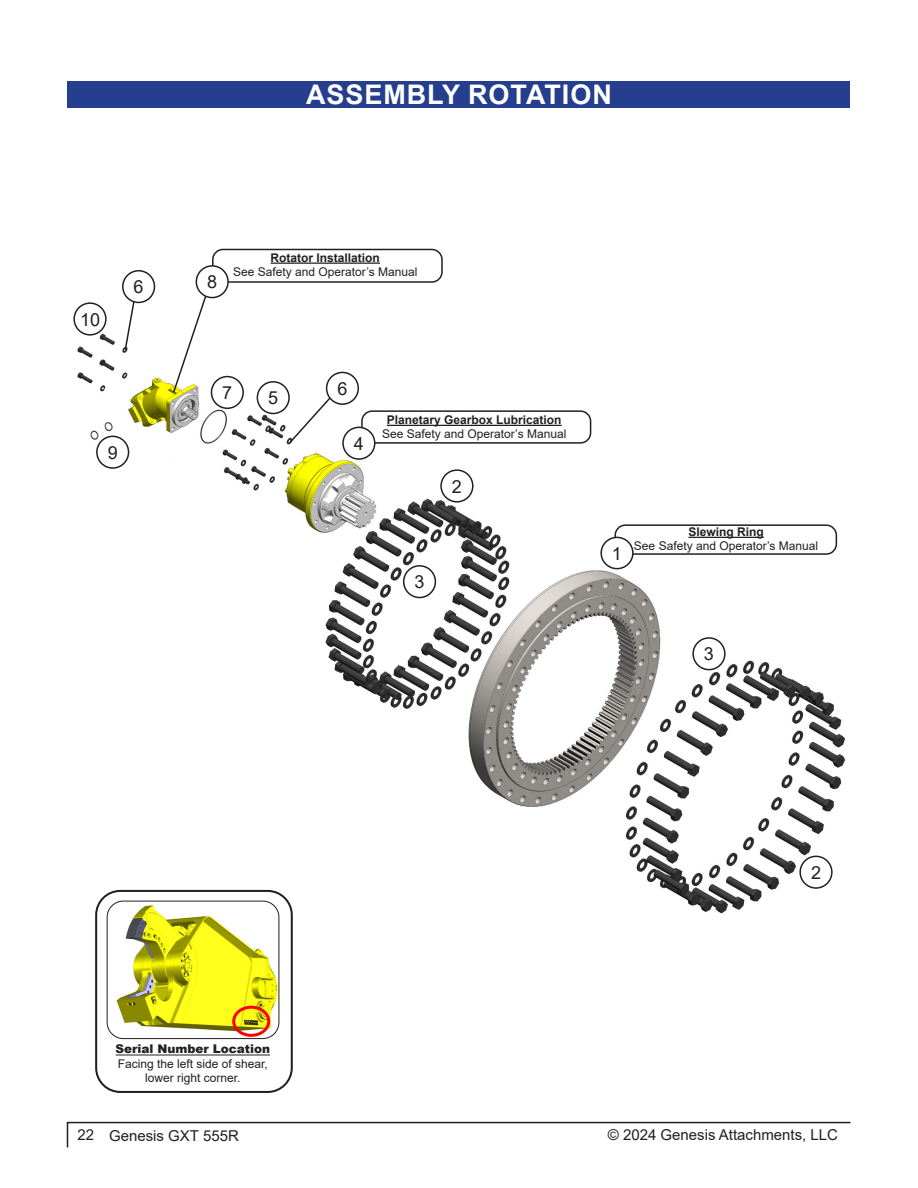
<style>
.page{position:relative;width:918px;height:1188px;background:#fff}
.page>*{position:absolute;margin:0;border:0;box-sizing:border-box;transform-origin:0 0}
.Section_Headings_Rev{font:700 27px "Arial";letter-spacing:.035em;color:#fff}
.t1{font:18px "Arial";color:#231f20}
.t2{font:15px "Arial";color:#231f20}
.t3{font:12px/14.4px "Arial";color:#231f20;text-align:center}
.t4{font:700 12px "Arial";color:#231f20}
.t5{font:900 12px "Arial";color:#231f20}
</style>
<div class="page">
<svg style="left:67px;top:1123px;width:1px;height:25px"></svg>
<hr style="left:67px;top:1122px;width:783px;height:1px;background:#231f20">
<div style="left:68px;top:81px;width:782px;height:27px;background:#253f8e"></div>
<img style="left:76px;top:328px;width:770px;height:586px">
<div style="left:692px;top:637px;width:34px;height:33px;border:2px solid #231f20;border-radius:50%"></div>
<div style="left:211px;top:376px;width:33px;height:33px;border:2px solid #231f20;border-radius:50%"></div>
<div style="left:96px;top:436px;width:33px;height:33px;border:2px solid #231f20;border-radius:50%"></div>
<div style="left:403px;top:565px;width:33px;height:33px;border:2px solid #231f20;border-radius:50%"></div>
<div style="left:74px;top:303px;width:32px;height:32px;background:#fff;border-radius:50%"></div>
<div style="left:73px;top:302px;width:34px;height:34px;border:2px solid #231f20;border-radius:50%"></div>
<svg style="left:172px;top:294px;width:36px;height:100px"></svg>
<div style="left:212px;top:249px;width:231px;height:34px;border:2px solid #231f20;border-radius:10px"></div>
<hr style="left:271px;top:263px;width:109px;height:1px;background:#231f20">
<div style="left:196px;top:266px;width:32px;height:32px;background:#fff;border-radius:50%"></div>
<div style="left:196px;top:265px;width:33px;height:33px;border:2px solid #231f20;border-radius:50%"></div>
<div style="left:362px;top:411px;width:229px;height:32px;background:#fff;border-radius:10px"></div>
<div style="left:361px;top:410px;width:230px;height:34px;border:2px solid #231f20;border-radius:10px"></div>
<hr style="left:387px;top:425px;width:175px;height:1px;background:#231f20">
<div style="left:343px;top:427px;width:32px;height:32px;background:#fff;border-radius:50%"></div>
<div style="left:342px;top:427px;width:33px;height:33px;border:2px solid #231f20;border-radius:50%"></div>
<div style="left:615px;top:525px;width:221px;height:29px;background:#fff;border-radius:10px"></div>
<div style="left:614px;top:524px;width:223px;height:31px;border:2px solid #231f20;border-radius:10px"></div>
<hr style="left:688px;top:537px;width:76px;height:1px;background:#231f20">
<div style="left:601px;top:537px;width:32px;height:32px;background:#fff;border-radius:50%"></div>
<div style="left:600px;top:537px;width:34px;height:32px;border:2px solid #231f20;border-radius:50%"></div>
<div style="left:800px;top:856px;width:32px;height:32px;background:#fff;border-radius:50%"></div>
<div style="left:799px;top:856px;width:34px;height:33px;border:2px solid #231f20;border-radius:50%"></div>
<div style="left:441px;top:470px;width:32px;height:32px;background:#fff;border-radius:50%"></div>
<div style="left:440px;top:469px;width:34px;height:34px;border:2px solid #231f20;border-radius:50%"></div>
<svg style="left:124px;top:300px;width:12px;height:52px"></svg>
<div style="left:122px;top:270px;width:33px;height:33px;border:2px solid #231f20;border-radius:50%"></div>
<svg style="left:288px;top:396px;width:44px;height:48px"></svg>
<div style="left:326px;top:372px;width:33px;height:33px;border:2px solid #231f20;border-radius:50%"></div>
<div style="left:257px;top:382px;width:32px;height:31px;background:#fff;border-radius:50%"></div>
<div style="left:257px;top:381px;width:33px;height:33px;border:2px solid #231f20;border-radius:50%"></div>
<div style="left:96px;top:891px;width:196px;height:201px;background:#fff;border-radius:24px"></div>
<div style="left:95px;top:890px;width:198px;height:203px;border:2px solid #231f20;border-radius:24px"></div>
<hr style="left:116px;top:1055px;width:154px;height:1px;background:#231f20">
<img style="left:116px;top:904px;width:163px;height:130px">
<div style="left:107px;top:901px;width:172px;height:138px;border:1px solid #231f20;border-radius:16px"></div>
<div style="left:232px;top:1006px;width:38px;height:31px;border:3px solid #f00;border-radius:50%"></div>
<p class="t1" style="left:80px;top:307px;width:22px">10</p>
<p class="t1" style="left:134px;top:274px;width:12px">6</p>
<p class="t1" style="left:108px;top:440px;width:12px">9</p>
<p class="Section_Headings_Rev" style="left:306px;top:76px;width:307px">ASSEMBLY ROTATION</p>
<p class="t1" style="left:207px;top:270px;width:12px">8</p>
<p class="t4" style="left:271px;top:249px;width:111px">Rotator Installation</p>
<p class="t3" style="left:233px;top:265px;width:186px">See Safety and Operator’s Manual</p>
<p class="t1" style="left:222px;top:380px;width:12px">7</p>
<p class="t1" style="left:268px;top:385px;width:12px">5</p>
<p class="t1" style="left:337px;top:376px;width:12px">6</p>
<p class="t1" style="left:354px;top:431px;width:12px">4</p>
<p class="t4" style="left:387px;top:411px;width:176px">Planetary Gearbox Lubrication</p>
<p class="t3" style="left:382px;top:427px;width:186px">See Safety and Operator’s Manual</p>
<p class="t1" style="left:452px;top:474px;width:12px">2</p>
<p class="t1" style="left:415px;top:570px;width:12px">3</p>
<p class="t1" style="left:612px;top:541px;width:12px">1</p>
<p class="t4" style="left:688px;top:523px;width:77px">Slewing Ring</p>
<p class="t3" style="left:634px;top:539px;width:186px">See Safety and Operator’s Manual</p>
<p class="t1" style="left:704px;top:642px;width:12px">3</p>
<p class="t5" style="left:116px;top:1041px;width:156px">Serial Number Location</p>
<p class="t3" style="left:118px;top:1056px;width:152px">Facing the left side of shear, lower right corner.</p>
<p class="t1" style="left:811px;top:860px;width:12px">2</p>
<p class="t2" style="left:77px;top:1125px;width:163px">22 Genesis GXT 555R</p>
<p class="t2" style="left:608px;top:1125px;width:232px">© 2024 Genesis Attachments, LLC</p>
</div>
